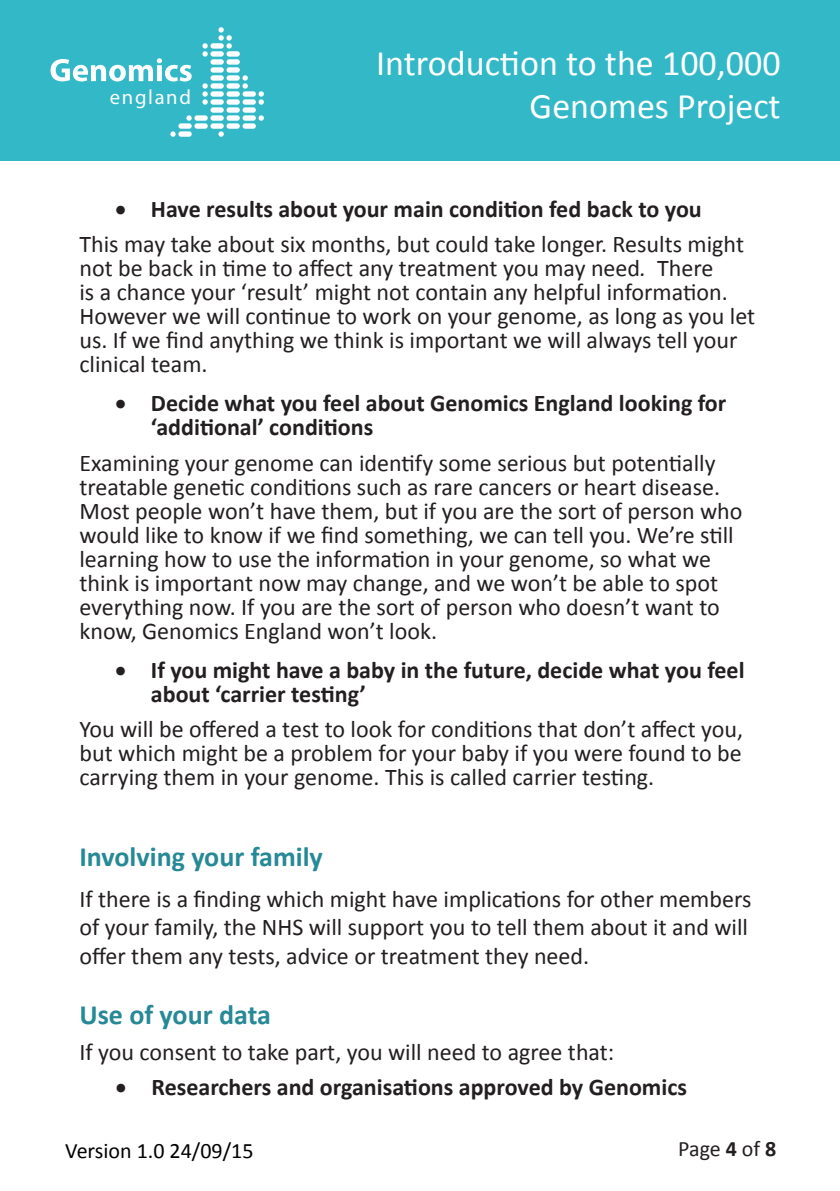
<style>
.page{position:relative;width:840px;height:1191px;background:#fff}
.page>*{position:absolute;margin:0;border:0;box-sizing:border-box;transform-origin:0 0}
.t1{font:36px/43.2px "Calibri";color:#fff;text-align:right}
.Heading_2{font:700 28px "Calibri";color:#268995}
.t2{font:24px/24px "Calibri";color:#231f20}
.t3{font:700 24px/24px "Calibri";color:#231f20}
.t4{font:22px "Calibri";color:#000}
.t5{font:22px "Calibri";letter-spacing:-.005em;color:#231f20}
.t6{font:20.6px "Myriad Pro";letter-spacing:.08em;color:#fff}
.s1{font-style:italic}
.s2{font-weight:700}
</style>
<div class="page">
<div style="left:0;top:0;width:839px;height:161px;background:#33b8c8"></div>
<div style="left:178px;top:131px;width:14px;height:6px;background:#fff;border-radius:3px"></div>
<div style="left:242px;top:123px;width:14px;height:6px;background:#fff;border-radius:3px"></div>
<div style="left:242px;top:115px;width:14px;height:6px;background:#fff;border-radius:3px"></div>
<div style="left:242px;top:107px;width:14px;height:6px;background:#fff;border-radius:3px"></div>
<div style="left:242px;top:99px;width:14px;height:6px;background:#fff;border-radius:3px"></div>
<div style="left:242px;top:91px;width:14px;height:6px;background:#fff;border-radius:3px"></div>
<div style="left:226px;top:123px;width:14px;height:6px;background:#fff;border-radius:3px"></div>
<div style="left:226px;top:115px;width:14px;height:6px;background:#fff;border-radius:3px"></div>
<div style="left:226px;top:107px;width:14px;height:6px;background:#fff;border-radius:3px"></div>
<div style="left:226px;top:99px;width:14px;height:6px;background:#fff;border-radius:3px"></div>
<div style="left:226px;top:91px;width:14px;height:6px;background:#fff;border-radius:3px"></div>
<div style="left:226px;top:83px;width:14px;height:6px;background:#fff;border-radius:3px"></div>
<div style="left:226px;top:75px;width:14px;height:6px;background:#fff;border-radius:3px"></div>
<div style="left:226px;top:67px;width:14px;height:6px;background:#fff;border-radius:3px"></div>
<div style="left:226px;top:59px;width:14px;height:6px;background:#fff;border-radius:3px"></div>
<div style="left:226px;top:51px;width:14px;height:6px;background:#fff;border-radius:3px"></div>
<div style="left:178px;top:123px;width:14px;height:6px;background:#fff;border-radius:3px"></div>
<div style="left:194px;top:123px;width:14px;height:6px;background:#fff;border-radius:3px"></div>
<div style="left:194px;top:115px;width:14px;height:6px;background:#fff;border-radius:3px"></div>
<div style="left:210px;top:123px;width:14px;height:6px;background:#fff;border-radius:3px"></div>
<div style="left:210px;top:115px;width:14px;height:6px;background:#fff;border-radius:3px"></div>
<div style="left:210px;top:107px;width:14px;height:6px;background:#fff;border-radius:3px"></div>
<div style="left:210px;top:99px;width:14px;height:6px;background:#fff;border-radius:3px"></div>
<div style="left:210px;top:91px;width:14px;height:6px;background:#fff;border-radius:3px"></div>
<div style="left:210px;top:83px;width:14px;height:6px;background:#fff;border-radius:3px"></div>
<div style="left:210px;top:75px;width:14px;height:6px;background:#fff;border-radius:3px"></div>
<div style="left:210px;top:67px;width:14px;height:6px;background:#fff;border-radius:3px"></div>
<div style="left:210px;top:59px;width:14px;height:6px;background:#fff;border-radius:3px"></div>
<div style="left:210px;top:51px;width:14px;height:6px;background:#fff;border-radius:3px"></div>
<div style="left:210px;top:43px;width:14px;height:6px;background:#fff;border-radius:3px"></div>
<svg style="left:218px;top:131px;width:6px;height:6px"></svg>
<svg style="left:170px;top:131px;width:6px;height:6px"></svg>
<svg style="left:186px;top:115px;width:6px;height:6px"></svg>
<svg style="left:258px;top:115px;width:6px;height:6px"></svg>
<svg style="left:258px;top:91px;width:6px;height:14px"></svg>
<svg style="left:202px;top:83px;width:6px;height:22px"></svg>
<svg style="left:242px;top:75px;width:6px;height:14px"></svg>
<svg style="left:202px;top:43px;width:6px;height:14px"></svg>
<svg style="left:218px;top:27px;width:14px;height:22px"></svg>
<svg style="left:50px;top:58px;width:141px;height:23px"></svg>
<p class="t6" style="left:110px;top:84px;width:83px">england</p>
<h1 class="t1" style="left:376px;top:41px;width:406px">Introduction to the 100,000<br>Genomes Project</h1>
<p class="t3" style="left:115px;top:196px;width:588px">• Have results about your main condition fed back to you</p>
<p class="t2" style="left:79px;top:231px;width:677px">This may take about six months, but could take longer. Results might not be back in time to affect any treatment you may need<span class="s1">.</span> There<br>is a chance your ‘result’ might not contain any helpful information.<br>However we will continue to work on your genome, as long as you let us. If we find anything we think is important we will always tell your clinical team.</p>
<p class="t3" style="left:151px;top:390px;width:576px;text-indent:-36px">• Decide what you feel about Genomics England looking for ‘additional’ conditions</p>
<p class="t2" style="left:79px;top:450px;width:664px">Examining your genome can identify some serious but potentially treatable genetic conditions such as rare cancers or heart disease.<br>Most people won’t have them, but if you are the sort of person who would like to know if we find something, we can tell you. We’re still learning how to use the information in your genome, so what we think is important now may change, and we won’t be able to spot everything now. If you are the sort of person who doesn’t want to know, Genomics England won’t look.</p>
<p class="t3" style="left:151px;top:657px;width:594px;text-indent:-36px">• If you might have a baby in the future, decide what you feel about ‘carrier testing’</p>
<p class="t2" style="left:79px;top:716px;width:664px;text-align:justify">You will be offered a test to look for conditions that don’t affect you, but which might be a problem for your baby if you were found to be carrying them in your genome. This is called carrier testing.</p>
<p class="Heading_2" style="left:79px;top:836px;width:245px">Involving your family</p>
<p class="t2" style="left:79px;top:883px;width:673px;line-height:28.8px">If there is a finding which might have implications for other members of your family, the NHS will support you to tell them about it and will offer them any tests, advice or treatment they need.</p>
<p class="Heading_2" style="left:79px;top:995px;width:193px">Use of your data</p>
<p class="t2" style="left:79px;top:1039px;width:536px">If you consent to take part, you will need to agree that:</p>
<p class="t3" style="left:115px;top:1074px;width:572px">• Researchers and organisations approved by Genomics</p>
<p class="t4" style="left:65px;top:1135px;width:190px">Version 1.0 24/09/15</p>
<p class="t5" style="left:677px;top:1133px;width:100px">Page <span class="s2">4</span> of <span class="s2">8</span></p>
</div>
